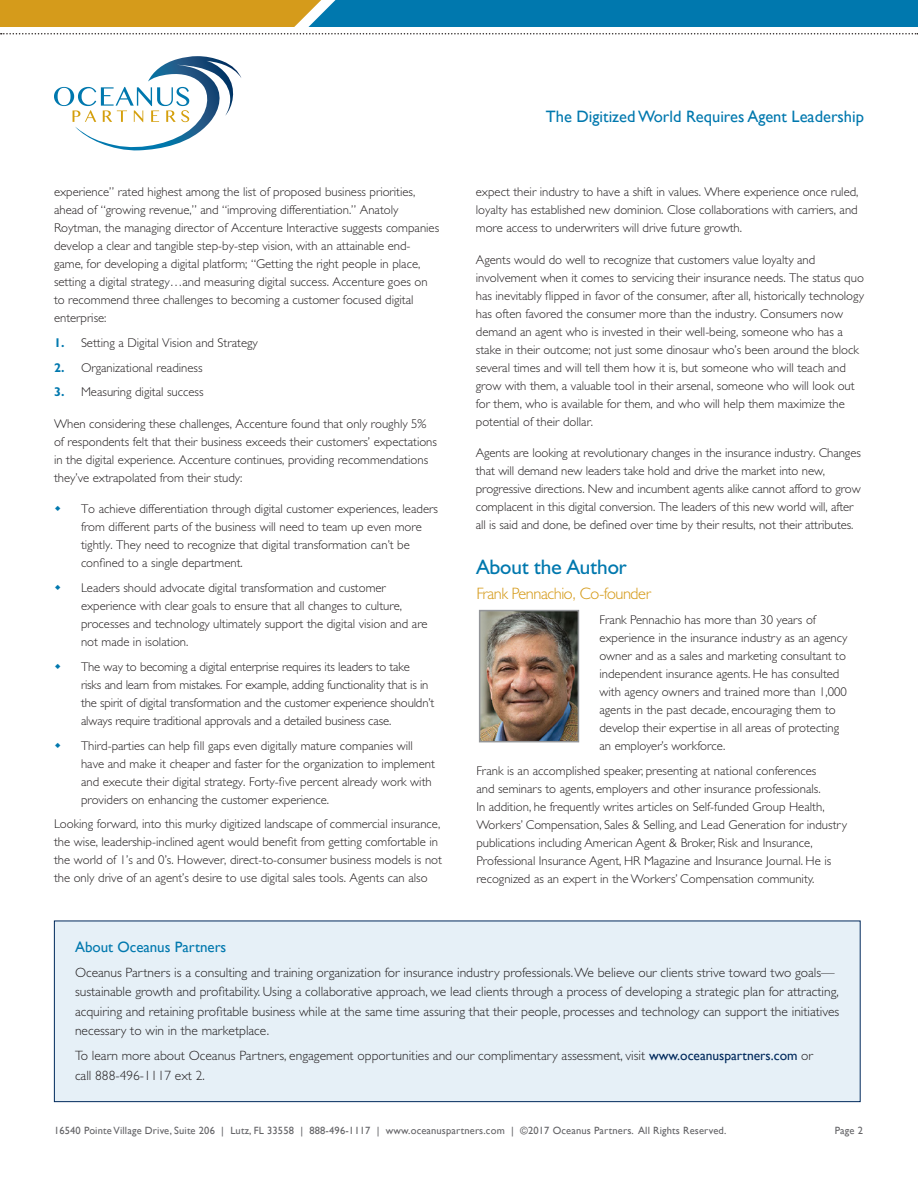
<style>
.page{position:relative;width:918px;height:1188px;background:#fff}
.page>*{position:absolute;margin:0;border:0;box-sizing:border-box;transform-origin:0 0}
.t1{font:21px "Humanist 521 BT";color:#0078ae}
.t2{font:16.5px "Gill Sans";color:#0078ae}
.MW_-_New_Styles_gold{font:300 16.5px "Humanist 521 BT";letter-spacing:-.025em;color:#d59b1b}
.MW_-_New_Styles_Red{font:15px "Gill Sans";color:#0078ae}
.MW_-_New_Styles_bull{font:300 13.5px/19.5px "Gill Sans";color:#231f20}
.text{font:300 12.75px/18px "Gill Sans";color:#231f20}
.text-2{font:10.5px "Gill Sans";letter-spacing:.015em;color:#636366}
.s1{font-weight:700;color:#0078ae}
.s2{font-weight:400;color:#00295c}
</style>
<div class="page">
<svg style="left:1px;top:33px;width:917px;height:1px"></svg>
<svg style="left:0;top:0;width:918px;height:27px;background:#4b857d"></svg>
<svg style="left:54px;top:56px;width:187px;height:95px"></svg>
<div style="left:54px;top:921px;width:806px;height:181px;background:#e6f0f7"></div>
<div style="left:54px;top:921px;width:807px;height:181px;border:1px solid #00295c"></div>
<img style="left:482px;top:613px;width:94px;height:126px">
<div style="left:479px;top:610px;width:100px;height:132px;border:2px solid #939598"></div>
<p class="text" style="left:54px;top:183px;width:387px">experience” rated highest among the list of proposed business priorities, ahead of “growing revenue,” and “improving differentiation.” Anatoly Roytman, the managing director of Accenture Interactive suggests companies develop a clear and tangible step-by-step vision, with an attainable end&shy;game, for developing a digital platform; “Getting the right people in place, setting a digital strategy…and measuring digital success. Accenture goes on to recommend three challenges to becoming a customer focused digital enterprise:</p>
<p class="text" style="left:54px;top:334px;width:205px"><span class="s1">1.</span> Setting a Digital Vision and Strategy</p>
<p class="text" style="left:54px;top:358px;width:150px"><span class="s1">2.</span> Organizational readiness</p>
<p class="text" style="left:54px;top:383px;width:151px"><span class="s1">3.</span> Measuring digital success</p>
<p class="text" style="left:54px;top:415px;width:385px">When considering these challenges, Accenture found that only roughly 5% of respondents felt that their business exceeds their customers’ expectations in the digital experience. Accenture continues, providing recommendations they’ve extrapolated from their study:</p>
<p class="text" style="left:81px;top:500px;width:358px">To achieve differentiation through digital customer experiences, leaders from different parts of the business will need to team up even more tightly. They need to recognize that digital transformation can’t be confined to a single department.</p>
<p class="text" style="left:81px;top:579px;width:348px">Leaders should advocate digital transformation and customer experience with clear goals to ensure that all changes to culture, processes and technology ultimately support the digital vision and are not made in isolation.</p>
<p class="text" style="left:81px;top:658px;width:355px">The way to becoming a digital enterprise requires its leaders to take<br>risks and learn from mistakes. For example, adding functionality that is in the spirit of digital transformation and the customer experience shouldn’t always require traditional approvals and a detailed business case.</p>
<p class="text" style="left:81px;top:736px;width:355px">Third-parties can help fill gaps even digitally mature companies will have and make it cheaper and faster for the organization to implement and execute their digital strategy. Forty-five percent already work with providers on enhancing the customer experience.</p>
<p class="text" style="left:54px;top:815px;width:390px">Looking forward, into this murky digitized landscape of commercial insurance, the wise, leadership-inclined agent would benefit from getting comfortable in the world of 1’s and 0’s. However, direct-to-consumer business models is not the only drive of an agent’s desire to use digital sales tools. Agents can also</p>
<p class="t2" style="left:546px;top:107px;width:320px">The Digitized World Requires Agent Leadership</p>
<p class="text" style="left:476px;top:183px;width:384px;text-align:justify">expect their industry to have a shift in values. Where experience once ruled, loyalty has established new dominion. Close collaborations with carriers, and more access to underwriters will drive future growth.</p>
<p class="text" style="left:476px;top:250px;width:390px">Agents would do well to recognize that customers value loyalty and involvement when it comes to servicing their insurance needs. The status quo has inevitably flipped in favor of the consumer, after all, historically technology has often favored the consumer more than the industry. Consumers now demand an agent who is invested in their well-being, someone who has a stake in their outcome; not just some dinosaur who’s been around the block several times and will tell them how it is, but someone who will teach and grow with them, a valuable tool in their arsenal, someone who will look out for them, who is available for them, and who will help them maximize the potential of their dollar.</p>
<p class="text" style="left:476px;top:444px;width:386px">Agents are looking at revolutionary changes in the insurance industry. Changes that will demand new leaders take hold and drive the market into new, progressive directions. New and incumbent agents alike cannot afford to grow complacent in this digital conversion. The leaders of this new world will, after all is said and done, be defined over time by their results, not their attributes.</p>
<p class="t1" style="left:476px;top:554px;width:152px">About the Author</p>
<p class="MW_-_New_Styles_gold" style="left:476px;top:584px;width:176px">Frank Pennachio, Co-founder</p>
<p class="text" style="left:599px;top:611px;width:250px">Frank Pennachio has more than 30 years of experience in the insurance industry as an agency owner and as a sales and marketing consultant to independent insurance agents. He has consulted with agency owners and trained more than 1,000 agents in the past decade, encouraging them to develop their expertise in all areas of protecting an employer’s workforce.</p>
<p class="text" style="left:476px;top:762px;width:372px">Frank is an accomplished speaker, presenting at national conferences<br>and seminars to agents, employers and other insurance professionals.<br>In addition, he frequently writes articles on Self-funded Group Health, Workers’ Compensation, Sales &amp; Selling, and Lead Generation for industry publications including American Agent &amp; Broker, Risk and Insurance, Professional Insurance Agent, HR Magazine and Insurance Journal. He is recognized as an expert in the Workers’ Compensation community.</p>
<p class="MW_-_New_Styles_Red" style="left:75px;top:938px;width:153px">About Oceanus Partners</p>
<p class="MW_-_New_Styles_bull" style="left:75px;top:963px;width:766px">Oceanus Partners is a consulting and training organization for insurance industry professionals. We believe our clients strive toward two goals— sustainable growth and profitability. Using a collaborative approach, we lead clients through a process of developing a strategic plan for attracting, acquiring and retaining profitable business while at the same time assuring that their people, processes and technology can support the initiatives necessary to win in the marketplace.</p>
<p class="MW_-_New_Styles_bull" style="left:75px;top:1046px;width:740px">To learn more about Oceanus Partners, engagement opportunities and our complimentary assessment, visit <span class="s2">www.oceanuspartners.com</span> or call 888-496-1117 ext 2.</p>
<p class="text-2" style="left:54px;top:1124px;width:674px">16540 Pointe Village Drive, Suite 206 | Lutz, FL 33558 | 888-496-1117 | www.oceanuspartners.com | ©2017 Oceanus Partners. All Rights Reserved.</p>
<p class="text-2" style="left:835px;top:1124px;width:30px">Page 2</p>
</div>
